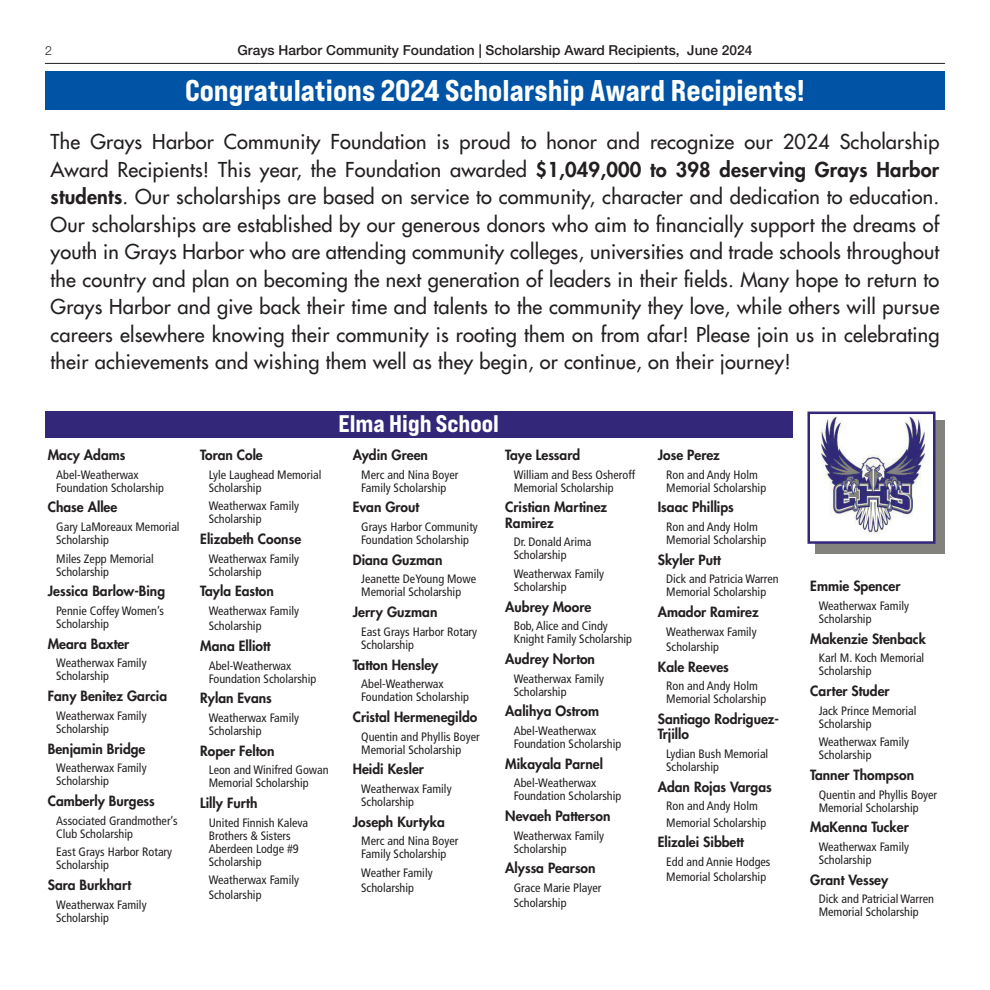
<style>
.page{position:relative;width:990px;height:990px;background:#fff}
.page>*{position:absolute;margin:0;border:0;box-sizing:border-box;transform-origin:0 0}
.t1{font:30px "Bebas Neue Pro Exp Eb";color:#fff}
.t2{font:24px "Bebas Neue Pro Exp Eb";color:#fff}
.t3{font:500 20px/27.5px "Futura Std";letter-spacing:.01em;color:#231f20;text-align:justify}
.t4{font:800 13.75px/15.1px "Futura Std";color:#231f20}
.t5{font:500 13.75px "Helvetica Neue LT Std";color:#231f20}
.t6{font:300 12.5px "Helvetica Neue LT Std";color:#231f20}
.t7{font:condensed 12.25px/13px "Frutiger LT Std";color:#231f20}
.s1{font-weight:800}
</style>
<div class="page">
<hr style="left:45px;top:63px;width:900px;height:1px;background:#231f20">
<div style="left:45px;top:71px;width:900px;height:39px;background:#0154a5"></div>
<div style="left:45px;top:412px;width:748px;height:26px;background:#332779"></div>
<div style="left:816px;top:420px;width:129px;height:134px;background:#83827d"></div>
<div style="left:809px;top:413px;width:125px;height:130px;background:#fff"></div>
<img style="left:821px;top:417px;width:108px;height:117px">
<div style="left:808px;top:412px;width:128px;height:132px;border:2px solid #332779"></div>
<p class="t6" style="left:45px;top:43px;width:8px">2</p>
<p class="t5" style="left:237px;top:42px;width:517px">Grays Harbor Community Foundation | Scholarship Award Recipients, June 2024</p>
<h1 class="t1" style="left:185px;top:71px;width:621px">Congratulations 2024 Scholarship Award Recipients!</h1>
<p class="t3" style="left:51px;top:128px;width:890px">The Grays Harbor Community Foundation is proud to honor and recognize our 2024 Scholarship Award Recipients! This year, the Foundation awarded <span class="s1">$1,049,000 to 398 deserving Grays Harbor students</span>. Our scholarships are based on service to community, character and dedication to education.<br>Our scholarships are established by our generous donors who aim to financially support the dreams of youth in Grays Harbor who are attending community colleges, universities and trade schools throughout the country and plan on becoming the next generation of leaders in their fields. Many hope to return to Grays Harbor and give back their time and talents to the community they love, while others will pursue careers elsewhere knowing their community is rooting them on from afar! Please join us in celebrating their achievements and wishing them well as they begin, or continue, on their journey!</p>
<p class="t4" style="left:48px;top:447px;width:79px">Macy Adams</p>
<p class="t7" style="left:56px;top:468px;width:109px">Abel-Weatherwax<br>Foundation Scholarship</p>
<p class="t4" style="left:48px;top:500px;width:71px">Chase Allee</p>
<p class="t7" style="left:56px;top:520px;width:125px">Gary LaMoreaux Memorial<br>Scholarship</p>
<p class="t7" style="left:56px;top:552px;width:99px">Miles Zepp Memorial<br>Scholarship</p>
<p class="t4" style="left:48px;top:584px;width:119px">Jessica Barlow-Bing</p>
<p class="t7" style="left:56px;top:604px;width:109px">Pennie Coffey Women’s<br>Scholarship</p>
<p class="t4" style="left:48px;top:636px;width:83px">Meara Baxter</p>
<p class="t7" style="left:56px;top:657px;width:92px">Weatherwax Family<br>Scholarship</p>
<p class="t4" style="left:48px;top:689px;width:121px">Fany Benitez Garcia</p>
<p class="t7" style="left:56px;top:709px;width:92px">Weatherwax Family<br>Scholarship</p>
<p class="t4" style="left:48px;top:741px;width:99px">Benjamin Bridge</p>
<p class="t7" style="left:56px;top:762px;width:92px">Weatherwax Family<br>Scholarship</p>
<p class="t4" style="left:48px;top:793px;width:109px">Camberly Burgess</p>
<p class="t7" style="left:56px;top:814px;width:123px">Associated Grandmother’s<br>Club Scholarship</p>
<p class="t7" style="left:56px;top:846px;width:117px">East Grays Harbor Rotary<br>Scholarship</p>
<p class="t4" style="left:48px;top:877px;width:85px">Sara Burkhart</p>
<p class="t7" style="left:56px;top:898px;width:92px">Weatherwax Family<br>Scholarship</p>
<p class="t4" style="left:200px;top:447px;width:64px">Toran Cole</p>
<p class="t7" style="left:209px;top:468px;width:114px">Lyle Laughead Memorial<br>Scholarship</p>
<p class="t7" style="left:209px;top:500px;width:92px">Weatherwax Family<br>Scholarship</p>
<p class="t4" style="left:200px;top:531px;width:102px">Elizabeth Coonse</p>
<p class="t7" style="left:209px;top:552px;width:92px">Weatherwax Family<br>Scholarship</p>
<p class="t4" style="left:200px;top:584px;width:75px">Tayla Easton</p>
<p class="t7" style="left:209px;top:603px;width:92px;line-height:15.1px">Weatherwax Family<br>Scholarship</p>
<p class="t4" style="left:200px;top:638px;width:72px">Mana Elliott</p>
<p class="t7" style="left:209px;top:659px;width:109px">Abel-Weatherwax<br>Foundation Scholarship</p>
<p class="t4" style="left:200px;top:691px;width:73px">Rylan Evans</p>
<p class="t7" style="left:209px;top:711px;width:92px">Weatherwax Family<br>Scholarship</p>
<p class="t4" style="left:200px;top:743px;width:76px">Roper Felton</p>
<p class="t7" style="left:209px;top:764px;width:121px">Leon and Winifred Gowan<br>Memorial Scholarship</p>
<p class="t4" style="left:200px;top:795px;width:59px">Lilly Furth</p>
<p class="t7" style="left:209px;top:816px;width:101px">United Finnish Kaleva<br>Brothers &amp; Sisters<br>Aberdeen Lodge #9<br>Scholarship</p>
<p class="t7" style="left:209px;top:873px;width:92px;line-height:15.1px">Weatherwax Family<br>Scholarship</p>
<h2 class="t2" style="left:339px;top:409px;width:162px">Elma High School</h2>
<p class="t4" style="left:353px;top:447px;width:77px">Aydin Green</p>
<p class="t7" style="left:361px;top:468px;width:99px">Merc and Nina Boyer<br>Family Scholarship</p>
<p class="t4" style="left:353px;top:500px;width:68px">Evan Grout</p>
<p class="t7" style="left:361px;top:520px;width:118px">Grays Harbor Community<br>Foundation Scholarship</p>
<p class="t4" style="left:353px;top:552px;width:91px">Diana Guzman</p>
<p class="t7" style="left:361px;top:573px;width:116px">Jeanette DeYoung Mowe<br>Memorial Scholarship</p>
<p class="t4" style="left:353px;top:605px;width:86px">Jerry Guzman</p>
<p class="t7" style="left:361px;top:625px;width:117px">East Grays Harbor Rotary<br>Scholarship</p>
<p class="t4" style="left:353px;top:657px;width:87px">Tatton Hensley</p>
<p class="t7" style="left:361px;top:678px;width:109px">Abel-Weatherwax<br>Foundation Scholarship</p>
<p class="t4" style="left:353px;top:709px;width:126px">Cristal Hermenegildo</p>
<p class="t7" style="left:361px;top:730px;width:120px">Quentin and Phyllis Boyer<br>Memorial Scholarship</p>
<p class="t4" style="left:353px;top:762px;width:73px">Heidi Kesler</p>
<p class="t7" style="left:361px;top:782px;width:92px">Weatherwax Family<br>Scholarship</p>
<p class="t4" style="left:353px;top:814px;width:93px">Joseph Kurtyka</p>
<p class="t7" style="left:361px;top:835px;width:99px">Merc and Nina Boyer<br>Family Scholarship</p>
<p class="t7" style="left:361px;top:865px;width:73px;line-height:15.1px">Weather Family<br>Scholarship</p>
<p class="t4" style="left:505px;top:447px;width:76px">Taye Lessard</p>
<p class="t7" style="left:514px;top:468px;width:123px">William and Bess Osheroff<br>Memorial Scholarship</p>
<p class="t4" style="left:505px;top:500px;width:103px">Cristian Martinez<br>Ramirez</p>
<p class="t7" style="left:514px;top:536px;width:79px">Dr. Donald Arima<br>Scholarship</p>
<p class="t7" style="left:514px;top:567px;width:92px">Weatherwax Family<br>Scholarship</p>
<p class="t4" style="left:505px;top:599px;width:87px">Aubrey Moore</p>
<p class="t7" style="left:514px;top:620px;width:120px">Bob, Alice and Cindy<br>Knight Family Scholarship</p>
<p class="t4" style="left:505px;top:651px;width:91px">Audrey Norton</p>
<p class="t7" style="left:514px;top:672px;width:92px">Weatherwax Family<br>Scholarship</p>
<p class="t4" style="left:505px;top:704px;width:95px">Aalihya Ostrom</p>
<p class="t7" style="left:514px;top:724px;width:109px">Abel-Weatherwax<br>Foundation Scholarship</p>
<p class="t4" style="left:505px;top:756px;width:99px">Mikayala Parnel</p>
<p class="t7" style="left:514px;top:777px;width:109px">Abel-Weatherwax<br>Foundation Scholarship</p>
<p class="t4" style="left:505px;top:808px;width:107px">Nevaeh Patterson</p>
<p class="t7" style="left:514px;top:829px;width:92px">Weatherwax Family<br>Scholarship</p>
<p class="t4" style="left:505px;top:861px;width:92px">Alyssa Pearson</p>
<p class="t7" style="left:514px;top:880px;width:89px;line-height:15.1px">Grace Marie Player<br>Scholarship</p>
<p class="t4" style="left:658px;top:447px;width:64px">Jose Perez</p>
<p class="t7" style="left:666px;top:468px;width:101px">Ron and Andy Holm<br>Memorial Scholarship</p>
<p class="t4" style="left:658px;top:500px;width:78px">Isaac Phillips</p>
<p class="t7" style="left:666px;top:520px;width:101px">Ron and Andy Holm<br>Memorial Scholarship</p>
<p class="t4" style="left:658px;top:552px;width:64px">Skyler Putt</p>
<p class="t7" style="left:666px;top:573px;width:114px">Dick and Patricia Warren<br>Memorial Scholarship</p>
<p class="t4" style="left:658px;top:605px;width:102px">Amador Ramirez</p>
<p class="t7" style="left:666px;top:624px;width:92px;line-height:15.1px">Weatherwax Family<br>Scholarship</p>
<p class="t4" style="left:658px;top:659px;width:73px">Kale Reeves</p>
<p class="t7" style="left:666px;top:680px;width:101px">Ron and Andy Holm<br>Memorial Scholarship</p>
<p class="t4" style="left:658px;top:711px;width:123px">Santiago Rodriguez-<br>Trjillo</p>
<p class="t7" style="left:666px;top:747px;width:104px">Lydian Bush Memorial<br>Scholarship</p>
<p class="t4" style="left:658px;top:779px;width:115px">Adan Rojas Vargas</p>
<p class="t7" style="left:666px;top:798px;width:101px;line-height:16.5px">Ron and Andy Holm<br>Memorial Scholarship</p>
<p class="t4" style="left:658px;top:835px;width:88px">Elizalei Sibbett</p>
<p class="t7" style="left:666px;top:854px;width:106px;line-height:15.1px">Edd and Annie Hodges<br>Memorial Scholarship</p>
<p class="t4" style="left:810px;top:579px;width:92px">Emmie Spencer</p>
<p class="t7" style="left:819px;top:599px;width:92px">Weatherwax Family<br>Scholarship</p>
<p class="t4" style="left:810px;top:631px;width:117px">Makenzie Stenback</p>
<p class="t7" style="left:819px;top:652px;width:107px">Karl M. Koch Memorial<br>Scholarship</p>
<p class="t4" style="left:810px;top:683px;width:81px">Carter Studer</p>
<p class="t7" style="left:819px;top:704px;width:99px">Jack Prince Memorial<br>Scholarship</p>
<p class="t7" style="left:819px;top:736px;width:92px">Weatherwax Family<br>Scholarship</p>
<p class="t4" style="left:810px;top:767px;width:105px">Tanner Thompson</p>
<p class="t7" style="left:819px;top:788px;width:120px">Quentin and Phyllis Boyer<br>Memorial Scholarship</p>
<p class="t4" style="left:810px;top:820px;width:100px">MaKenna Tucker</p>
<p class="t7" style="left:819px;top:840px;width:92px">Weatherwax Family<br>Scholarship</p>
<p class="t4" style="left:810px;top:872px;width:80px">Grant Vessey</p>
<p class="t7" style="left:819px;top:893px;width:117px">Dick and Patricial Warren<br>Memorial Scholarship</p>
</div>
